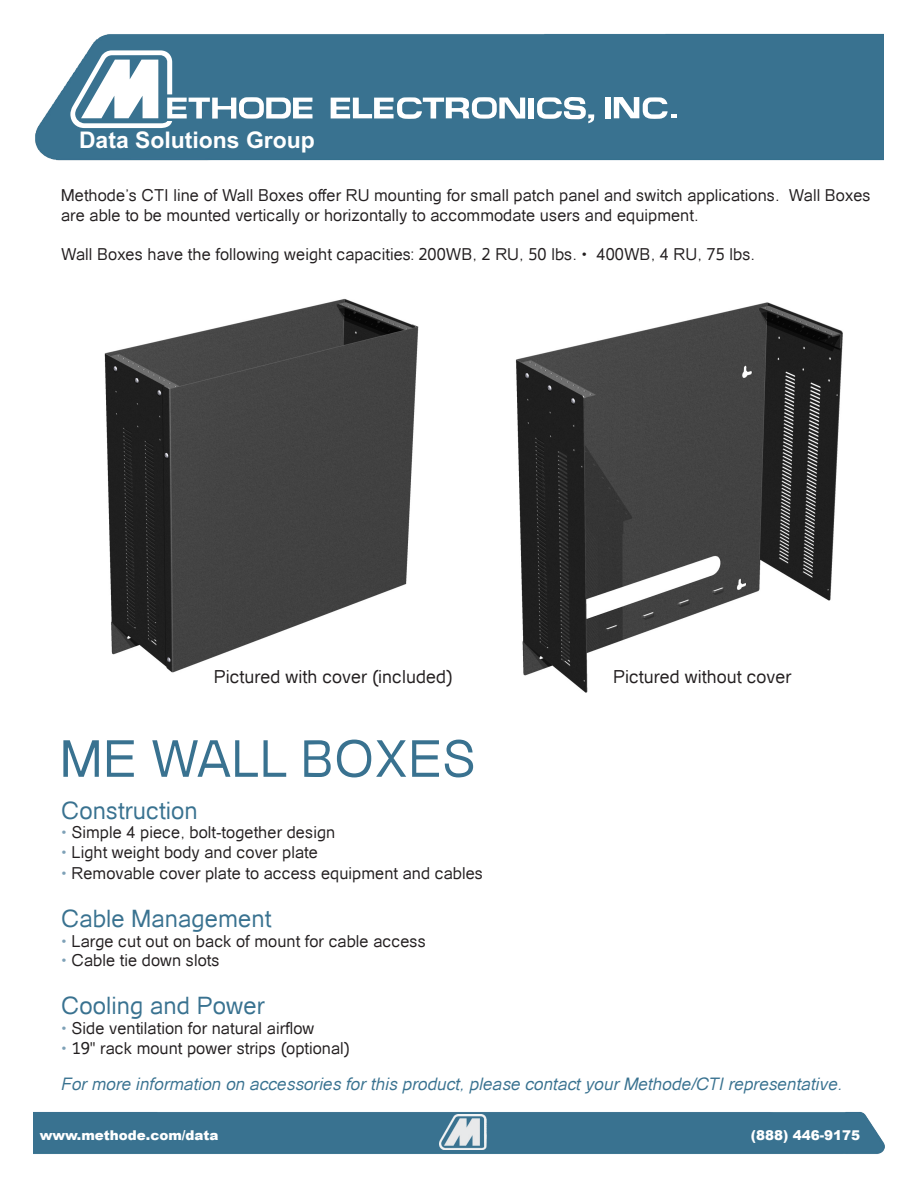
<style>
.page{position:relative;width:918px;height:1188px;background:#fff}
.page>*{position:absolute;margin:0;border:0;box-sizing:border-box;transform-origin:0 0}
.Default{font:51px "Catriel";color:#397290}
.Pa1{font:24px "Catriel";color:#397290}
.t1{font:700 22.95px "Arial";color:#fff}
.t2{font:18px "Catriel";color:#231f20}
.Default-2{font:italic 17.25px "Catriel";color:#397290}
.Pa1-2{font:16.5px/19.8px "Catriel";color:#231f20}
.t3{font:900 13.5px "Arial";color:#fff}
.s1{color:#7ea1b7}
</style>
<div class="page">
<div style="left:34px;top:1111px;width:850px;height:43px;background:#397290"></div>
<img style="left:440px;top:1114px;width:46px;height:36px">
<div style="left:35px;top:33px;width:848px;height:128px;background:#397290"></div>
<div style="left:605px;top:97px;width:6px;height:21px;background:#fff"></div>
<div style="left:528px;top:98px;width:6px;height:21px;background:#fff"></div>
<svg style="left:331px;top:97px;width:194px;height:22px"></svg>
<svg style="left:614px;top:97px;width:62px;height:22px"></svg>
<svg style="left:70px;top:50px;width:243px;height:78px"></svg>
<svg style="left:537px;top:97px;width:57px;height:26px"></svg>
<img style="left:515px;top:302px;width:328px;height:391px">
<img style="left:104px;top:298px;width:315px;height:375px">
<p class="t1" style="left:79px;top:124px;width:237px">Data Solutions Group</p>
<p class="Pa1-2" style="left:61px;top:185px;width:811px">Methode’s CTI line of Wall Boxes offer RU mounting for small patch panel and switch applications. Wall Boxes are able to be mounted vertically or horizontally to accommodate users and equipment.</p>
<p class="Pa1-2" style="left:61px;top:245px;width:696px">Wall Boxes have the following weight capacities: 200WB, 2 RU, 50 lbs. • 400WB, 4 RU, 75 lbs.</p>
<p class="t2" style="left:214px;top:666px;width:240px">Pictured with cover (included)</p>
<p class="t2" style="left:613px;top:666px;width:180px">Pictured without cover</p>
<p class="Default" style="left:60px;top:729px;width:417px">ME WALL BOXES</p>
<p class="Pa1" style="left:61px;top:796px;width:138px">Construction</p>
<p class="Pa1-2" style="left:61px;top:823px;width:276px"><span class="s1">•</span> Simple 4 piece, bolt-together design</p>
<p class="Pa1-2" style="left:61px;top:843px;width:258px"><span class="s1">•</span> Light weight body and cover plate</p>
<p class="Pa1-2" style="left:61px;top:863px;width:424px"><span class="s1">•</span> Removable cover plate to access equipment and cables</p>
<p class="Pa1" style="left:61px;top:904px;width:212px">Cable Management</p>
<p class="Pa1-2" style="left:61px;top:931px;width:366px"><span class="s1">•</span> Large cut out on back of mount for cable access</p>
<p class="Pa1-2" style="left:61px;top:951px;width:160px"><span class="s1">•</span> Cable tie down slots</p>
<p class="Pa1" style="left:61px;top:992px;width:205px">Cooling and Power</p>
<p class="Pa1-2" style="left:61px;top:1019px;width:255px"><span class="s1">•</span> Side ventilation for natural airflow</p>
<p class="Pa1-2" style="left:61px;top:1038px;width:290px"><span class="s1">•</span> 19" rack mount power strips (optional)</p>
<p class="Default-2" style="left:61px;top:1074px;width:783px">For more information on accessories for this product, please contact your Methode/CTI representative.</p>
<p class="t3" style="left:40px;top:1125px;width:180px">www.methode.com/data</p>
<p class="t3" style="left:751px;top:1125px;width:111px">(888) 446-9175</p>
</div>
